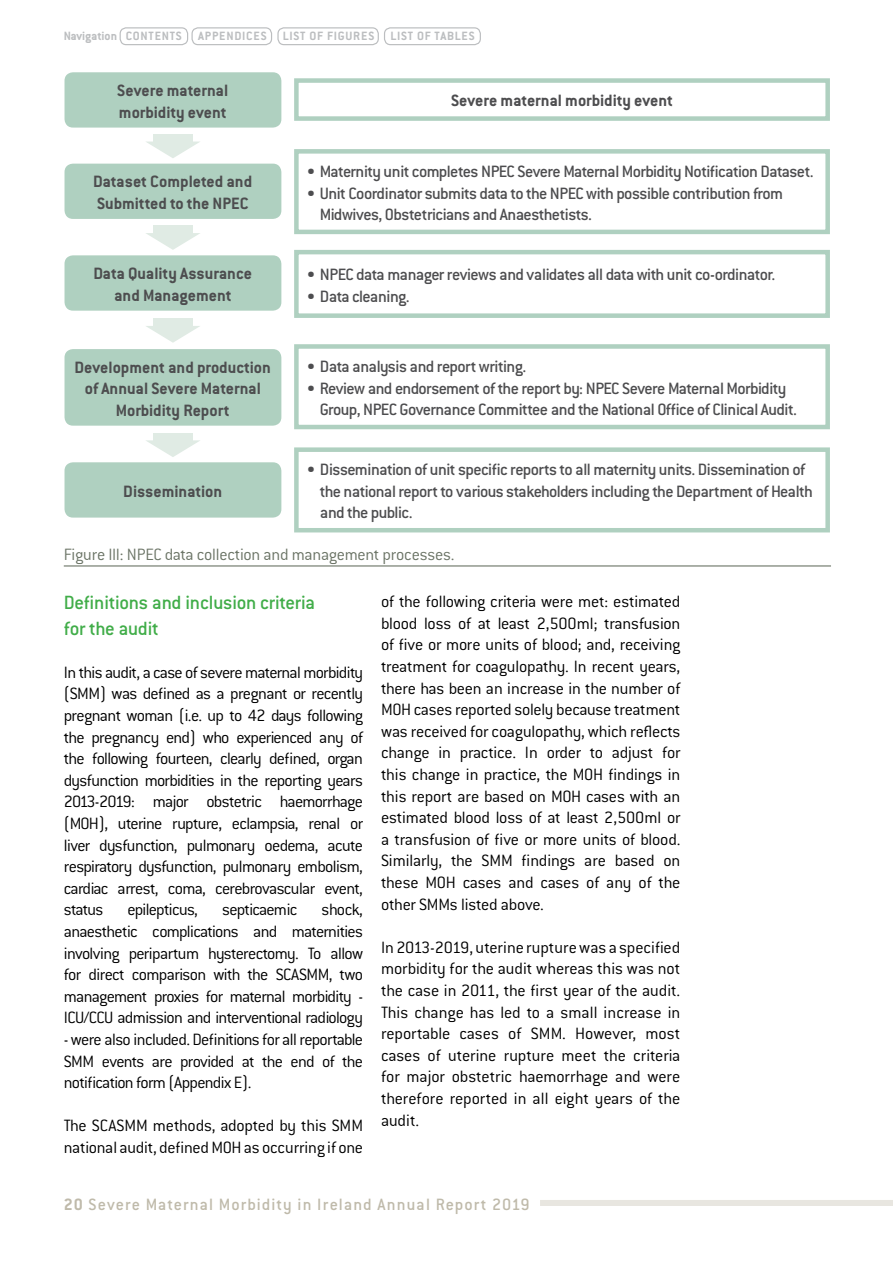
<style>
.page{position:relative;width:893px;height:1263px;background:#fff}
.page>*{position:absolute;margin:0;border:0;box-sizing:border-box;transform-origin:0 0}
.t1{font:500 21px/25.2px "Conduit ITC";letter-spacing:-.015em;color:#41ad49}
.t2{font:300 18px/21.6px "Conduit ITC";letter-spacing:-.025em;color:#000;text-align:justify}
.t3{font:500 18px/21.6px "Conduit ITC";letter-spacing:-.035em;color:#4d4d4f}
.t4{font:700 18px/21.6px "Conduit ITC";color:#4d4d4f}
.t5{font:300 18px "Conduit ITC";letter-spacing:-.015em;color:#6c7567}
.t6{font:500 18px "Conduit ITC";letter-spacing:.055em;color:#bfbaaa}
.t7{font:700 13.2px "Conduit ITC";letter-spacing:.06em;color:#bcbec0}
.s1{font-weight:700}
</style>
<div class="page">
<div style="left:540px;top:1200px;width:353px;height:6px;background:#e8e6e0"></div>
<hr style="left:64px;top:565px;width:767px;height:1px;background:#6c7567">
<div style="left:65px;top:72px;width:216px;height:56px;background:#afd0c0;border-radius:9px"></div>
<div style="left:65px;top:164px;width:216px;height:55px;background:#afd0c0;border-radius:9px"></div>
<div style="left:65px;top:255px;width:216px;height:56px;background:#afd0c0;border-radius:9px"></div>
<div style="left:65px;top:462px;width:216px;height:56px;background:#afd0c0;border-radius:9px"></div>
<div style="left:65px;top:349px;width:216px;height:77px;background:#afd0c0;border-radius:9px"></div>
<svg style="left:147px;top:142px;width:52px;height:16px"></svg>
<div style="left:153px;top:134px;width:39px;height:10px;background:#e0ebe4"></div>
<svg style="left:146px;top:233px;width:54px;height:17px"></svg>
<div style="left:153px;top:225px;width:39px;height:10px;background:#e0ebe4"></div>
<svg style="left:146px;top:326px;width:54px;height:17px"></svg>
<div style="left:153px;top:318px;width:39px;height:10px;background:#e0ebe4"></div>
<svg style="left:146px;top:440px;width:54px;height:17px"></svg>
<div style="left:153px;top:433px;width:39px;height:9px;background:#e0ebe4"></div>
<div style="left:294px;top:78px;width:536px;height:43px;border:4px solid #afd0c0"></div>
<div style="left:294px;top:149px;width:536px;height:85px;border:4px solid #afd0c0"></div>
<div style="left:294px;top:250px;width:536px;height:68px;border:4px solid #afd0c0"></div>
<div style="left:294px;top:447px;width:536px;height:85px;border:4px solid #afd0c0"></div>
<div style="left:294px;top:344px;width:536px;height:85px;border:4px solid #afd0c0"></div>
<div style="left:120px;top:27px;width:68px;height:18px;border:1px solid #bcbec0;border-radius:6px"></div>
<div style="left:191px;top:27px;width:81px;height:18px;border:1px solid #bcbec0;border-radius:6px"></div>
<div style="left:277px;top:27px;width:102px;height:18px;border:1px solid #bcbec0;border-radius:6px"></div>
<div style="left:384px;top:27px;width:97px;height:18px;border:1px solid #bcbec0;border-radius:6px"></div>
<p class="t7" style="left:64px;top:28px;width:412px">Navigation CONTENTS APPENDICES LIST OF FIGURES LIST OF TABLES</p>
<p class="t4" style="left:117px;top:79px;width:112px">Severe maternal morbidity event</p>
<p class="t4" style="left:93px;top:171px;width:161px">Dataset Completed and<br>Submitted to the NPEC</p>
<p class="t4" style="left:93px;top:262px;width:160px;text-align:center">Data Quality Assurance and Management</p>
<p class="t4" style="left:75px;top:356px;width:198px;text-align:center">Development and production of Annual Severe Maternal<br>Morbidity Report</p>
<p class="t4" style="left:123px;top:480px;width:100px">Dissemination</p>
<p class="t4" style="left:451px;top:90px;width:223px">Severe maternal morbidity event</p>
<p class="t3" style="left:307px;top:160px;width:508px">• Maternity unit completes NPEC Severe Maternal Morbidity Notification Dataset.</p>
<p class="t3" style="left:320px;top:182px;width:465px;text-indent:-13px">• Unit Coordinator submits data to the NPEC with possible contribution from<br>Midwives, Obstetricians and Anaesthetists.</p>
<p class="t3" style="left:307px;top:263px;width:470px">• NPEC data manager reviews and validates all data with unit co-ordinator.</p>
<p class="t3" style="left:307px;top:285px;width:104px">• Data cleaning.</p>
<p class="t3" style="left:307px;top:355px;width:221px">• Data analysis and report writing.</p>
<p class="t3" style="left:320px;top:377px;width:479px;text-indent:-13px">• Review and endorsement of the report by: NPEC Severe Maternal Morbidity<br>Group, NPEC Governance Committee and the National Office of Clinical Audit.</p>
<p class="t3" style="left:320px;top:459px;width:494px;text-indent:-13px">• Dissemination of unit specific reports to all maternity units. Dissemination of the national report to various stakeholders including the Department of Health and the public.</p>
<p class="t5" style="left:64px;top:545px;width:392px">Figure III: NPEC data collection and management processes.</p>
<p class="t1" style="left:64px;top:590px;width:253px">Definitions and inclusion criteria for the audit</p>
<p class="t2" style="left:64px;top:661px;width:301px">In this audit, a case of severe maternal morbidity (SMM) was defined as a pregnant or recently pregnant woman (i.e. up to 42 days following the pregnancy end) who experienced any of the following fourteen, clearly defined, organ dysfunction morbidities in the reporting years 2013-2019: major obstetric haemorrhage (MOH), uterine rupture, eclampsia, renal or liver dysfunction, pulmonary oedema, acute respiratory dysfunction, pulmonary embolism, cardiac arrest, coma, cerebrovascular event, status</p>
<p class="t2" style="left:381px;top:591px;width:301px">of the following criteria were met: estimated blood loss of at least 2,500ml; transfusion of five or more units of blood; and, receiving treatment for coagulopathy. In recent years, there has been an increase in the number of MOH cases reported solely because treatment was received for coagulopathy, which reflects change in practice. In order to adjust for this change in practice, the MOH findings in this report are based on MOH cases with an estimated blood loss of at least 2,500ml or a transfusion of five or more units of blood.<br>Similarly, the SMM findings are based on these MOH cases and cases of any of the other SMMs listed above.</p>
<p class="t2" style="left:381px;top:936px;width:301px">In 2013-2019, uterine rupture was a specified morbidity for the audit whereas this was not the case in 2011, the first year of the audit.<br>This change has led to a small increase in reportable cases of SMM. However, most cases of uterine rupture meet the criteria for major obstetric haemorrhage and were therefore reported in all eight years of the audit.</p>
<p class="t2" style="left:127px;top:899px;width:72px">epilepticus,</p>
<p class="t2" style="left:222px;top:899px;width:77px">septicaemic</p>
<p class="t2" style="left:64px;top:899px;width:301px;text-indent:258px">shock, anaesthetic complications and maternities involving peripartum hysterectomy. To allow for direct comparison with the SCASMM, two management proxies for maternal morbidity - ICU/CCU admission and interventional radiology</p>
<p class="t2" style="left:64px;top:1029px;width:301px">- were also included. Definitions for all reportable SMM events are provided at the end of the notification form (Appendix E).</p>
<p class="t2" style="left:64px;top:1115px;width:301px">The SCASMM methods, adopted by this SMM national audit, defined MOH as occurring if one</p>
<p class="t6" style="left:64px;top:1194px;width:468px"><span class="s1">20</span> Severe Maternal Morbidity in Ireland Annual Report 2019</p>
</div>
